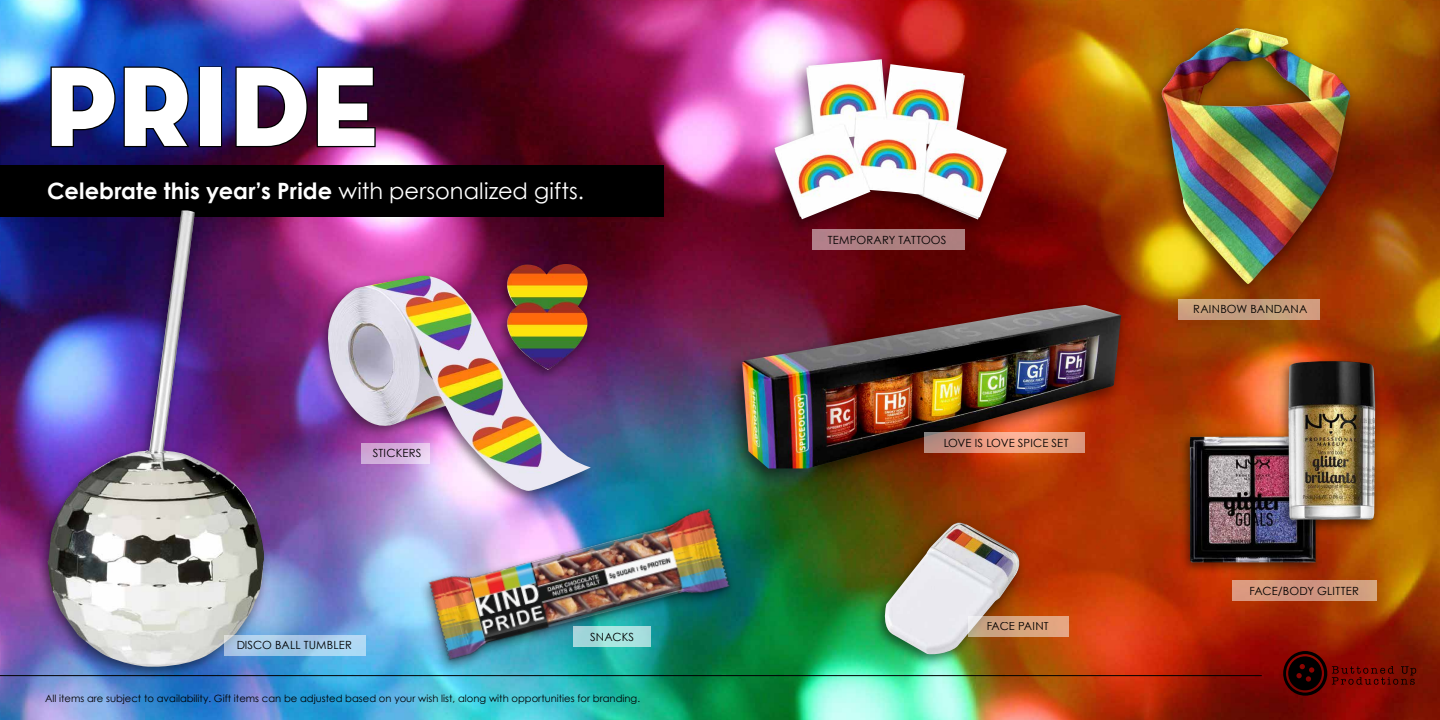
<style>
.page{position:relative;width:1440px;height:720px;background:#fff}
.page>*{position:absolute;margin:0;border:0;box-sizing:border-box;transform-origin:0 0}
.t1{font:115px "Neutra Disp Titling";letter-spacing:.015em;color:#fff}
.t2{font:700 22.5px "Century Gothic";letter-spacing:.005em;color:#fff}
.t3{font:11.25px "Century Gothic";letter-spacing:.015em;color:#000}
.t4{font:10px "Century Gothic";color:#000}
.s1{font-weight:400}
</style>
<div class="page">
<img style="left:0;top:0;width:1440px;height:720px">
<svg style="left:1283px;top:651px;width:133px;height:45px;background:#650601"></svg>
<hr style="left:0;top:675px;width:1262px;height:1px;background:#000">
<svg style="left:49px;top:65px;width:143px;height:83px;background:#0c2985"></svg>
<div style="left:199px;top:66px;width:23px;height:81px;border:2px solid #000"></div>
<svg style="left:234px;top:65px;width:75px;height:83px;background:#2a1555"></svg>
<svg style="left:315px;top:65px;width:62px;height:83px;background:#3b0e3c"></svg>
<div style="left:0;top:166px;width:664px;height:51px;background:#000"></div>
<div style="left:1147px;top:22px;width:211px;height:278px;background:#000;opacity:.5"></div>
<img style="left:1159px;top:28px;width:193px;height:256px">
<div style="left:872px;top:517px;width:154px;height:152px;background:#000;opacity:.5"></div>
<img style="left:881px;top:523px;width:142px;height:133px">
<div style="left:314px;top:258px;width:283px;height:247px;background:#000;opacity:.5"></div>
<img style="left:324px;top:264px;width:270px;height:227px">
<div style="left:726px;top:298px;width:404px;height:189px;background:#000;opacity:.5"></div>
<img style="left:742px;top:305px;width:379px;height:163px">
<div style="left:418px;top:504px;width:320px;height:171px;background:#000;opacity:.5"></div>
<img style="left:423px;top:494px;width:313px;height:173px">
<div style="left:757px;top:52px;width:259px;height:186px;background:#000;opacity:.5"></div>
<img style="left:774px;top:59px;width:233px;height:161px">
<div style="left:1179px;top:431px;width:143px;height:144px;background:#000;opacity:.5"></div>
<img style="left:1190px;top:437px;width:126px;height:127px">
<div style="left:1276px;top:355px;width:106px;height:179px;background:#000;opacity:.5"></div>
<img style="left:1287px;top:361px;width:88px;height:161px">
<div style="left:35px;top:204px;width:236px;height:477px;background:#000;opacity:.5"></div>
<img style="left:48px;top:210px;width:216px;height:457px">
<svg style="left:224px;top:635px;width:142px;height:20px;background:#a9cdea"></svg>
<svg style="left:362px;top:443px;width:68px;height:21px"></svg>
<svg style="left:924px;top:433px;width:161px;height:20px;background:#de9d85"></svg>
<svg style="left:968px;top:616px;width:101px;height:21px;background:#d7a887"></svg>
<div style="left:812px;top:229px;width:153px;height:21px;background:#ae7f80"></div>
<div style="left:1232px;top:581px;width:144px;height:20px;background:#d39a7f"></div>
<div style="left:1179px;top:299px;width:141px;height:21px;background:#c99f7f"></div>
<div style="left:574px;top:627px;width:77px;height:20px;background:#a7e0df"></div>
<h1 class="t1" style="left:45px;top:35px;width:334px">PRIDE</h1>
<h2 class="t2" style="left:47px;top:176px;width:538px">Celebrate this year’s Pride <span class="s1">with personalized gifts.</span></h2>
<p class="t3" style="left:373px;top:446px;width:50px">STICKERS</p>
<p class="t3" style="left:236px;top:638px;width:117px">DISCO BALL TUMBLER</p>
<p class="t3" style="left:590px;top:630px;width:45px">SNACKS</p>
<p class="t4" style="left:45px;top:692px;width:597px">All items are subject to availability. Gift items can be adjusted based on your wish list, along with opportunities for branding.</p>
<p class="t3" style="left:828px;top:233px;width:120px">TEMPORARY TATTOOS</p>
<p class="t3" style="left:943px;top:436px;width:127px">LOVE IS LOVE SPICE SET</p>
<p class="t3" style="left:987px;top:619px;width:64px">FACE PAINT</p>
<p class="t3" style="left:1193px;top:302px;width:116px">RAINBOW BANDANA</p>
<p class="t3" style="left:1249px;top:584px;width:111px">FACE/BODY GLITTER</p>
</div>
